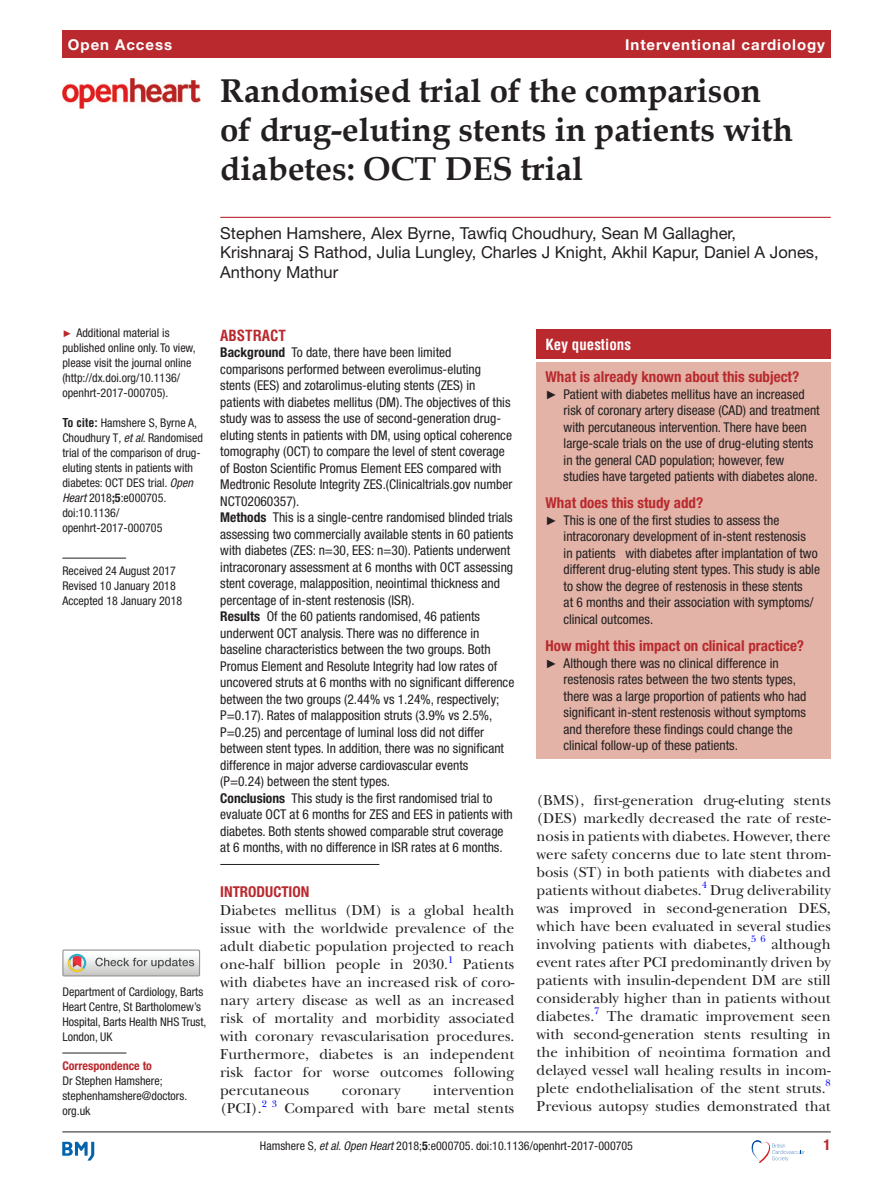
<style>
.page{position:relative;width:893px;height:1191px;background:#fff}
.page>*{position:absolute;margin:0;border:0;box-sizing:border-box;transform-origin:0 0}
.t1{font:700 33px/39px "Book Antiqua";color:#231f20}
.t2{font:16.5px/19.5px "Helvetica Neue LT Std";color:#231f20}
.t3{font:15px/18px "New Baskerville";color:#231f20;text-align:justify}
.t4{font:700 condensed 15px "Helvetica Neue LT Std";color:#b9292e}
.t5{font:700 15px "Helvetica Neue LT Std";letter-spacing:.065em;color:#fff}
.t6{font:700 condensed 15px "Helvetica";color:#fff}
.t7{font:700 condensed 15px "Helvetica";color:#b9292e}
.t8{font:condensed 13.5px/16.5px "Helvetica Neue LT Std";color:#231f20}
.t9{font:condensed 12px/15px "Helvetica Neue LT Std";color:#231f20}
.t10{font:700 condensed 12px "Helvetica Neue LT Std";color:#b9292e}
.t11{font:9.9px "New Baskerville";color:#00f}
.s1{font-family:"Arial";font-stretch:normal;font-size:9.75px;color:#b9292e}
.s2{font-family:"Helvetica LT Std";font-weight:700}
.s3{font-style:italic}
.s4{font-weight:700}
.s5{font-family:"Arial";font-stretch:normal;font-size:12px}
</style>
<div class="page">
<div style="left:62px;top:31px;width:769px;height:27px;background:#b9292e"></div>
<hr style="left:62px;top:1131px;width:769px;height:1px;background:#231f20">
<svg style="left:752px;top:1140px;width:53px;height:23px"></svg>
<svg style="left:62px;top:1141px;width:32px;height:19px"></svg>
<hr style="left:62px;top:558px;width:64px;height:1px;background:#231f20">
<hr style="left:62px;top:1052px;width:64px;height:1px;background:#231f20">
<hr style="left:220px;top:217px;width:611px;height:1px;background:#b9292e">
<div style="left:62px;top:949px;width:138px;height:27px;border:1px solid #969090"></div>
<svg style="left:63px;top:950px;width:137px;height:26px"></svg>
<img style="left:62px;top:78px;width:138px;height:30px">
<hr style="left:220px;top:864px;width:159px;height:1px;background:#231f20">
<div style="left:537px;top:328px;width:294px;height:30px;background:#b9292e"></div>
<div style="left:537px;top:363px;width:294px;height:396px;background:#e2b3a6"></div>
<p class="t5" style="left:68px;top:35px;width:106px">Open Access</p>
<p class="t5" style="left:625px;top:35px;width:201px">Interventional cardiology</p>
<h1 class="t1" style="left:220px;top:71px;width:574px">Randomised trial of the comparison of drug-eluting stents in patients with diabetes: OCT DES trial</h1>
<p class="t2" style="left:220px;top:223px;width:600px">Stephen Hamshere, Alex Byrne, Tawfiq Choudhury, Sean M Gallagher,<br>Krishnaraj S Rathod, Julia Lungley, Charles J Knight, Akhil Kapur, Daniel A Jones,<br>Anthony Mathur</p>
<p class="t9" style="left:62px;top:325px;width:135px"><span class="s1">►</span> Additional material is published online only. To view, please visit the journal online (http://dx.doi.org/10.1136/ openhrt-2017-000705).</p>
<p class="t9" style="left:62px;top:415px;width:142px"><span class="s2">To cite:</span> Hamshere S, Byrne A,<br>Choudhury T<span class="s3">, et al</span>. Randomised trial of the comparison of drug&shy;eluting stents in patients with diabetes: OCT DES trial<span class="s3">. Open<br>Heart</span> 2018<span class="s4">;5</span>:e000705. doi:10.1136/ openhrt-2017-000705</p>
<p class="t9" style="left:62px;top:563px;width:121px">Received 24 August 2017<br>Revised 10 January 2018<br>Accepted 18 January 2018</p>
<p class="t9" style="left:62px;top:984px;width:146px">Department of Cardiology, Barts<br>Heart Centre, St Bartholomew’s<br>Hospital, Barts Health NHS Trust,<br>London, UK</p>
<p class="t10" style="left:62px;top:1058px;width:91px">Correspondence to</p>
<p class="t9" style="left:62px;top:1073px;width:126px">Dr Stephen Hamshere; stephenhamshere@doctors. org.uk</p>
<p class="t7" style="left:220px;top:326px;width:67px">Abstract</p>
<p class="t8" style="left:220px;top:344px;width:296px"><span class="s4">Background</span> To date, there have been limited comparisons performed between everolimus-eluting stents (EES) and zotarolimus-eluting stents (ZES) in patients with diabetes mellitus (DM). The objectives of this study was to assess the use of second-generation drug&shy;eluting stents in patients with DM, using optical coherence tomography (OCT) to compare the level of stent coverage of Boston Scientific Promus Element EES compared with Medtronic Resolute Integrity ZES.(Clinicaltrials.gov number NCT02060357).<br><span class="s4">Methods</span> This is a single-centre randomised blinded trials assessing two commercially available stents in 60 patients with diabetes (ZES: n=30, EES: n=30). Patients underwent intracoronary assessment at 6 months with OCT assessing stent coverage, malapposition, neointimal thickness and percentage of in-stent restenosis (ISR).<br><span class="s4">Results</span> Of the 60 patients randomised, 46 patients underwent OCT analysis. There was no difference in baseline characteristics between the two groups. Both Promus Element and Resolute Integrity had low rates of uncovered struts at 6 months with no significant difference between the two groups (2.44% vs 1.24%, respectively; P=0.17). Rates of malapposition struts (3.9% vs 2.5%, P=0.25) and percentage of luminal loss did not differ between stent types. In addition, there was no significant difference in major adverse cardiovascular events (P=0.24) between the stent types.<br><span class="s4">Conclusions</span> This study is the first randomised trial to evaluate OCT at 6 months for ZES and EES in patients with diabetes. Both stents showed comparable strut coverage at 6 months, with no difference in ISR rates at 6 months.</p>
<p class="t4" style="left:220px;top:883px;width:91px">Introduction</p>
<p class="t3" style="left:220px;top:901px;width:296px">Diabetes mellitus (DM) is a global health issue with the worldwide prevalence of the adult diabetic population projected to reach one-half billion people in 2030.</p>
<p class="t11" style="left:448px;top:953px;width:7px">1</p>
<p class="t3" style="left:220px;top:955px;width:296px;text-indent:242px">Patients with diabetes have an increased risk of coro&shy;nary artery disease as well as an increased risk of mortality and morbidity associated with coronary revascularisation procedures.<br>Furthermore, diabetes is an independent risk factor for worse outcomes following percutaneous</p>
<p class="t3" style="left:342px;top:1081px;width:60px">coronary</p>
<p class="t3" style="left:433px;top:1081px;width:83px">intervention</p>
<p class="t3" style="left:220px;top:1099px;width:43px">(PCI).</p>
<p class="t11" style="left:262px;top:1097px;width:17px">2 3</p>
<p class="t3" style="left:284px;top:1099px;width:231px">Compared with bare metal stents</p>
<p class="t6" style="left:546px;top:335px;width:87px">Key questions</p>
<p class="t4" style="left:546px;top:368px;width:255px">What is already known about this subject?</p>
<p class="t8" style="left:564px;top:386px;width:258px;text-indent:-18px"><span class="s5">►</span> Patient with diabetes mellitus have an increased risk of coronary artery disease (CAD) and treatment with percutaneous intervention. There have been large-scale trials on the use of drug-eluting stents in the general CAD population; however, few studies have targeted patients with diabetes alone.</p>
<p class="t4" style="left:546px;top:494px;width:159px">What does this study add?</p>
<p class="t8" style="left:564px;top:512px;width:258px;text-indent:-18px"><span class="s5">►</span> This is one of the first studies to assess the intracoronary development of in-stent restenosis<br>in patients with diabetes after implantation of two different drug-eluting stent types. This study is able to show the degree of restenosis in these stents<br>at 6 months and their association with symptoms/ clinical outcomes.</p>
<p class="t4" style="left:546px;top:636px;width:260px">How might this impact on clinical practice?</p>
<p class="t8" style="left:564px;top:654px;width:244px;text-indent:-18px"><span class="s5">►</span> Although there was no clinical difference in restenosis rates between the two stents types, there was a large proportion of patients who had significant in-stent restenosis without symptoms and therefore these findings could change the clinical follow-up of these patients.</p>
<p class="t3" style="left:537px;top:791px;width:296px">(BMS), first-generation drug-eluting stents (DES) markedly decreased the rate of reste&shy;nosis in patients with diabetes. However, there were safety concerns due to late stent throm&shy;bosis (ST) in both patients with diabetes and patients without diabetes.</p>
<p class="t11" style="left:702px;top:879px;width:7px">4</p>
<p class="t3" style="left:537px;top:881px;width:296px;text-indent:174px">Drug deliverability was improved in second-generation DES, which have been evaluated in several studies involving patients with diabetes,</p>
<p class="t11" style="left:751px;top:933px;width:16px">5 6</p>
<p class="t3" style="left:537px;top:935px;width:296px;text-indent:235px">although event rates after PCI predominantly driven by patients with insulin-dependent DM are still considerably higher than in patients without diabetes.</p>
<p class="t11" style="left:594px;top:1005px;width:7px">7</p>
<p class="t3" style="left:537px;top:1007px;width:296px;text-indent:70px">The dramatic improvement seen with second-generation stents resulting in the inhibition of neointima formation and delayed vessel wall healing results in incom&shy;plete endothelialisation of the stent struts.</p>
<p class="t11" style="left:825px;top:1077px;width:7px">8</p>
<p class="t3" style="left:537px;top:1097px;width:296px">Previous autopsy studies demonstrated that</p>
<p class="t9" style="left:260px;top:1138px;width:375px">Hamshere S<span class="s3">, et al. Open Heart</span> 2018;<span class="s4">5</span>:e000705. doi:10.1136/openhrt-2017-000705</p>
<p class="t4" style="left:824px;top:1135px;width:9px">1</p>
</div>
